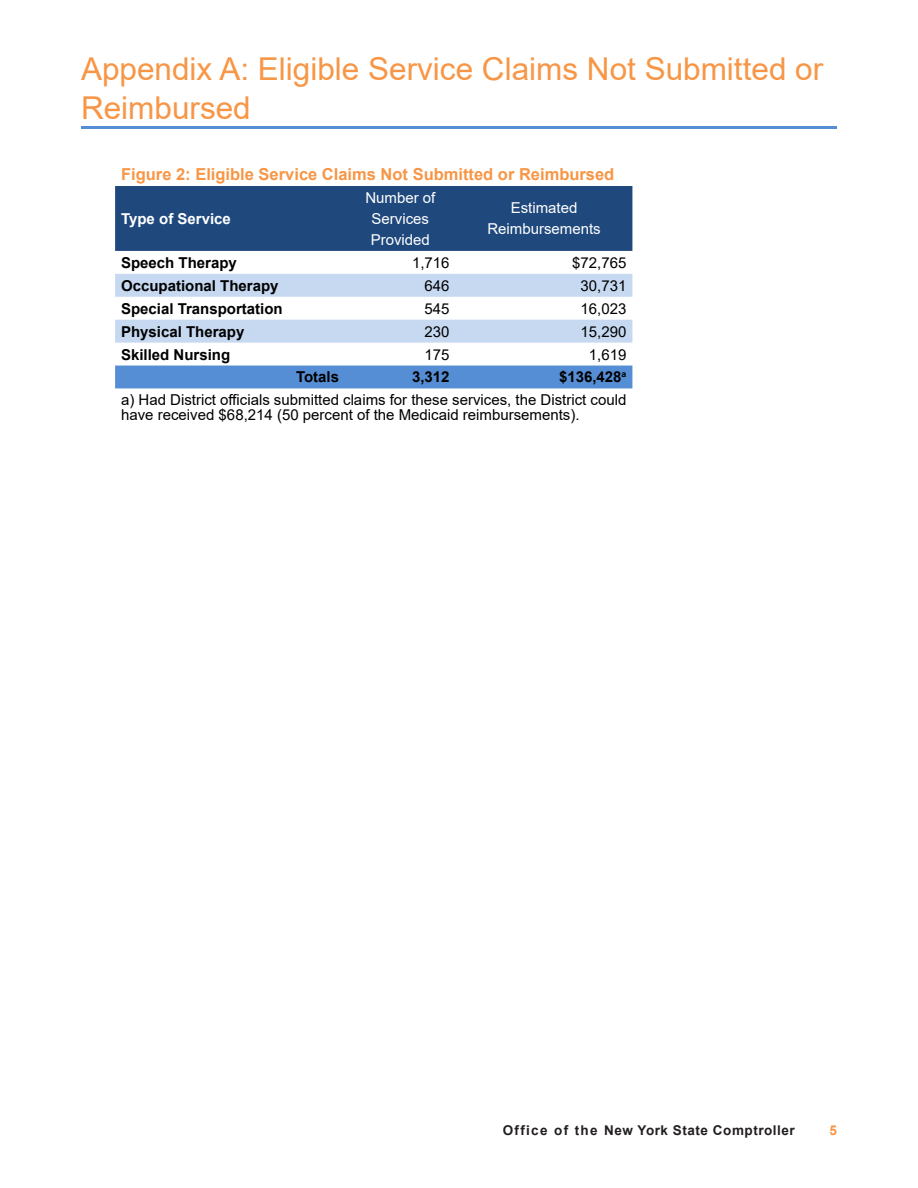
<style>
.page{position:relative;width:918px;height:1188px;background:#fff}
.page>*{position:absolute;margin:0;border:0;box-sizing:border-box;transform-origin:0 0}
.Section_Heads{font:31.5px/39px "Arial";color:#f79646}
._7_Figures{font:700 16.5px "Arial";color:#f79646}
.Footnotes{font:15px/15px "Arial";color:#000}
._7_Figures-2{font:700 15px "Arial";color:#000}
._7_Figures-3{font:15px/21px "Arial";color:#fff;text-align:center}
._7_Figures-4{font:15px "Arial";color:#000}
._7_Figures-5{font:700 15px "Arial";color:#fff}
.t1{font:700 13.5px "Arial";letter-spacing:.04em;color:#231f20}
.t2{font:700 13.5px "Arial";color:#f79646}
</style>
<div class="page">
<hr style="left:81px;top:126px;width:756px;height:3px;background:#558ed5">
<div style="left:115px;top:186px;width:517px;height:65px;background:#1f497d"></div>
<div style="left:115px;top:274px;width:517px;height:23px;background:#c6d9f1"></div>
<div style="left:115px;top:320px;width:517px;height:23px;background:#c6d9f1"></div>
<div style="left:115px;top:366px;width:517px;height:22px;background:#558ed5"></div>
<p class="Section_Heads" style="left:81px;top:49px;width:744px">Appendix A: Eligible Service Claims Not Submitted or<br>Reimbursed</p>
<p class="_7_Figures" style="left:121px;top:163px;width:495px">Figure 2: Eligible Service Claims Not Submitted or Reimbursed</p>
<p class="_7_Figures-5" style="left:121px;top:208px;width:111px">Type of Service</p>
<p class="_7_Figures-3" style="left:365px;top:187px;width:72px">Number of<br>Services<br>Provided</p>
<p class="_7_Figures-3" style="left:487px;top:198px;width:115px">Estimated<br>Reimbursements</p>
<p class="_7_Figures-2" style="left:121px;top:252px;width:117px">Speech Therapy</p>
<p class="_7_Figures-4" style="left:412px;top:252px;width:39px">1,716</p>
<p class="_7_Figures-4" style="left:572px;top:252px;width:56px">$72,765</p>
<p class="_7_Figures-2" style="left:121px;top:275px;width:159px">Occupational Therapy</p>
<p class="_7_Figures-4" style="left:425px;top:275px;width:27px">646</p>
<p class="_7_Figures-4" style="left:581px;top:275px;width:47px">30,731</p>
<p class="_7_Figures-2" style="left:121px;top:298px;width:163px">Special Transportation</p>
<p class="_7_Figures-4" style="left:425px;top:298px;width:27px">545</p>
<p class="_7_Figures-4" style="left:581px;top:298px;width:47px">16,023</p>
<p class="_7_Figures-2" style="left:121px;top:321px;width:125px">Physical Therapy</p>
<p class="_7_Figures-4" style="left:425px;top:321px;width:27px">230</p>
<p class="_7_Figures-4" style="left:581px;top:321px;width:47px">15,290</p>
<p class="_7_Figures-2" style="left:121px;top:344px;width:111px">Skilled Nursing</p>
<p class="_7_Figures-4" style="left:425px;top:344px;width:27px">175</p>
<p class="_7_Figures-4" style="left:589px;top:344px;width:39px">1,619</p>
<p class="_7_Figures-2" style="left:296px;top:367px;width:45px">Totals</p>
<p class="_7_Figures-2" style="left:412px;top:367px;width:39px">3,312</p>
<p class="_7_Figures-2" style="left:559px;top:367px;width:69px">$136,428<sup>a</sup></p>
<p class="Footnotes" style="left:121px;top:393px;width:507px">a) Had District officials submitted claims for these services, the District could have received $68,214 (50 percent of the Medicaid reimbursements).</p>
<p class="t1" style="left:503px;top:1121px;width:294px">Office of the New York State Comptroller</p>
<p class="t2" style="left:829px;top:1121px;width:9px">5</p>
</div>
